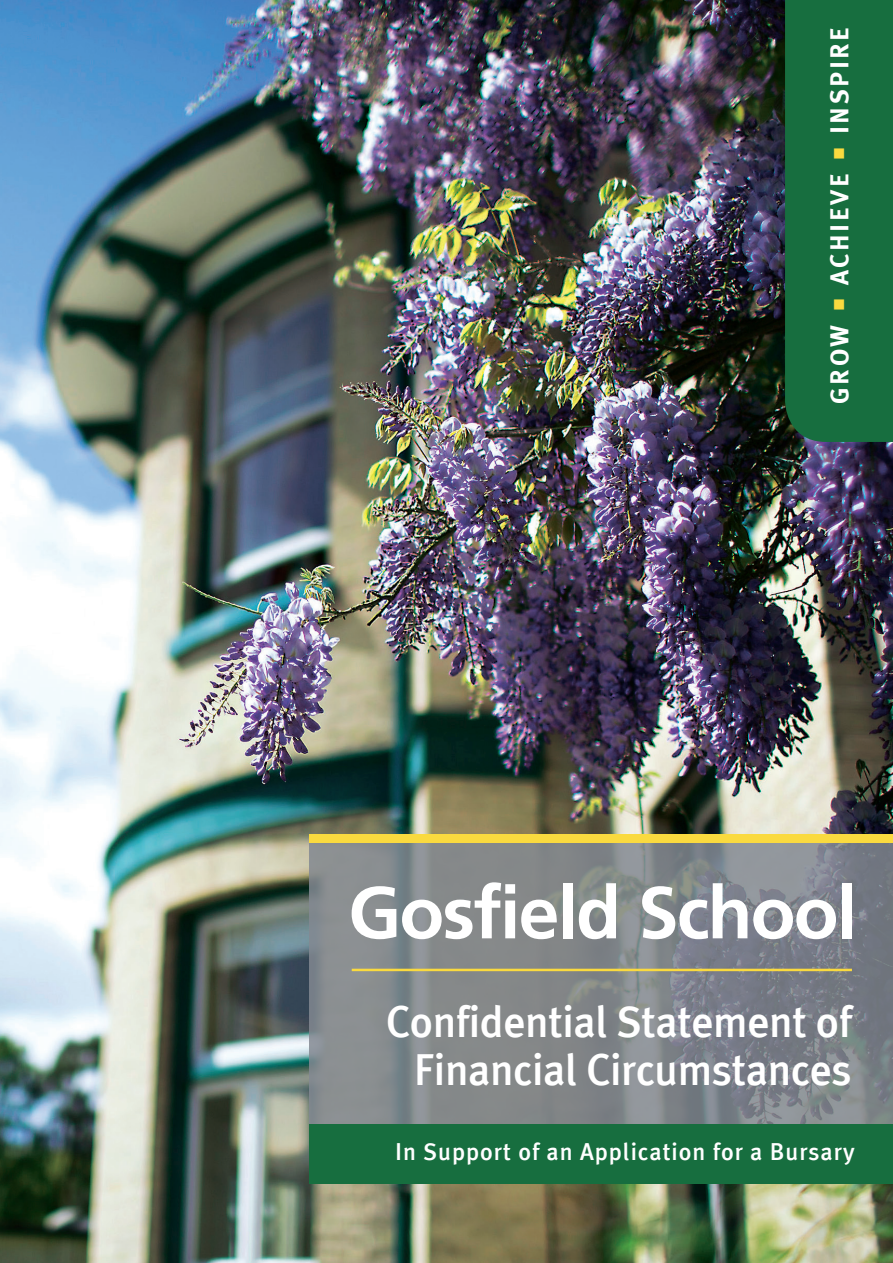
<style>
.page{position:relative;width:893px;height:1263px;background:#fff}
.page>*{position:absolute;margin:0;border:0;box-sizing:border-box;transform-origin:0 0}
.t1{font:500 43.8px/48px "Meta Plus";letter-spacing:-.01em;color:#fff;text-align:right}
.t2{font:700 25.65px "Meta Plus";letter-spacing:.1em;color:#fff}
.t3{font:500 24px "Meta Plus";letter-spacing:.04em;color:#fff}
</style>
<div class="page">
<img style="left:0;top:0;width:893px;height:1263px">
<div style="left:785px;top:0;width:108px;height:442px;background:#176e3f"></div>
<svg style="left:309px;top:843px;width:584px;height:281px;background:#81868b"></svg>
<svg style="left:352px;top:886px;width:44px;height:53px"></svg>
<svg style="left:402px;top:882px;width:113px;height:57px"></svg>
<svg style="left:521px;top:900px;width:36px;height:39px"></svg>
<div style="left:563px;top:883px;width:10px;height:55px;background:#fff"></div>
<svg style="left:579px;top:883px;width:37px;height:56px"></svg>
<svg style="left:642px;top:883px;width:105px;height:56px"></svg>
<svg style="left:753px;top:900px;width:83px;height:39px"></svg>
<div style="left:842px;top:883px;width:10px;height:55px;background:#fff"></div>
<div style="left:309px;top:834px;width:584px;height:9px;background:#fada3f"></div>
<hr style="left:352px;top:969px;width:500px;height:2px;background:#fada3f">
<div style="left:309px;top:1124px;width:584px;height:59px;background:#176e3f"></div>
<p class="t2" style="left:825px;top:404px;width:378px;rotate:-90deg">GROW <sup>■</sup> ACHIEVE <sup>■</sup> INSPIRE</p>
<p class="t1" style="left:386px;top:997px;width:467px">Confidential Statement of<br>Financial Circumstances</p>
<p class="t3" style="left:395px;top:1138px;width:461px">In Support of an Application for a Bursary</p>
</div>
